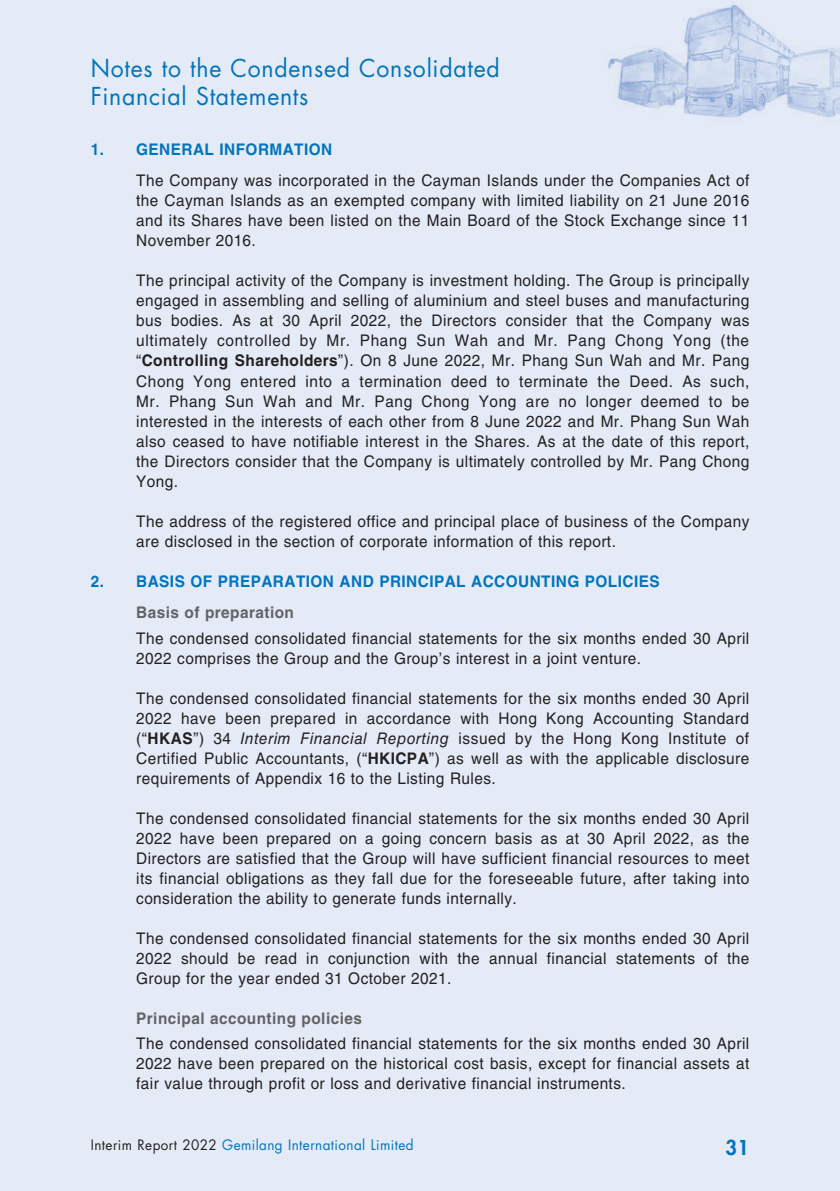
<style>
.page{position:relative;width:840px;height:1191px;background:#fff}
.page>*{position:absolute;margin:0;border:0;box-sizing:border-box;transform-origin:0 0}
.t1{font:24px/28px "Futura Std";letter-spacing:.03em;color:#0074bc;scale:.96 1}
.t2{font:800 20px "Futura Std";color:#0074bc}
.t3{font:16px/20px "Helvetica LT Std";letter-spacing:.03em;color:#231f20;text-align:justify;scale:.96 1}
.t4{font:700 16px "Helvetica LT Std";letter-spacing:.03em;color:#0074bc;scale:.96 1}
.t5{font:700 16px "Helvetica LT Std";letter-spacing:.03em;color:#636366;scale:.96 1}
.t6{font:14px "Futura Std";letter-spacing:.03em;color:#0074bc;scale:.96 1}
.s1{font-weight:700}
.s2{font-style:italic}
.s3{color:#231f20}
</style>
<div class="page">
<div style="left:1px;top:0;width:838px;height:1191px;background:#e4ebf6"></div>
<h1 class="t1" style="left:91px;top:54px;width:427px">Notes to the Condensed Consolidated<br>Financial Statements</h1>
<p class="t4" style="left:91px;top:140px;width:253px">1. GENERAL INFORMATION</p>
<p class="t3" style="left:136px;top:171px;width:640px">The Company was incorporated in the Cayman Islands under the Companies Act of the Cayman Islands as an exempted company with limited liability on 21 June 2016 and its Shares have been listed on the Main Board of the Stock Exchange since 11<br>November 2016.</p>
<p class="t3" style="left:136px;top:271px;width:640px">The principal activity of the Company is investment holding. The Group is principally engaged in assembling and selling of aluminium and steel buses and manufacturing bus bodies. As at 30 April 2022, the Directors consider that the Company was ultimately controlled by Mr. Phang Sun Wah and Mr. Pang Chong Yong (the “<span class="s1">Controlling Shareholders</span>”). On 8 June 2022, Mr. Phang Sun Wah and Mr. Pang Chong Yong entered into a termination deed to terminate the Deed. As such, Mr. Phang Sun Wah and Mr. Pang Chong Yong are no longer deemed to be interested in the interests of each other from 8 June 2022 and Mr. Phang Sun Wah also ceased to have notifiable interest in the Shares. As at the date of this report, the Directors consider that the Company is ultimately controlled by Mr. Pang Chong Yong.</p>
<p class="t3" style="left:136px;top:511px;width:639px">The address of the registered office and principal place of business of the Company are disclosed in the section of corporate information of this report.</p>
<p class="t4" style="left:91px;top:571px;width:593px">2. BASIS OF PREPARATION AND PRINCIPAL ACCOUNTING POLICIES</p>
<p class="t5" style="left:136px;top:602px;width:166px">Basis of preparation</p>
<p class="t3" style="left:136px;top:628px;width:639px">The condensed consolidated financial statements for the six months ended 30 April<br>2022 comprises the Group and the Group’s interest in a joint venture.</p>
<p class="t3" style="left:136px;top:688px;width:639px">The condensed consolidated financial statements for the six months ended 30 April 2022 have been prepared in accordance with Hong Kong Accounting Standard (“<span class="s1">HKAS</span>”) 34 <span class="s2">Interim Financial Reporting</span> issued by the Hong Kong Institute of Certified Public Accountants, (“<span class="s1">HKICPA</span>”) as well as with the applicable disclosure requirements of Appendix 16 to the Listing Rules.</p>
<p class="t3" style="left:136px;top:808px;width:639px">The condensed consolidated financial statements for the six months ended 30 April 2022 have been prepared on a going concern basis as at 30 April 2022, as the Directors are satisfied that the Group will have sufficient financial resources to meet its financial obligations as they fall due for the foreseeable future, after taking into consideration the ability to generate funds internally.</p>
<p class="t3" style="left:136px;top:928px;width:640px">The condensed consolidated financial statements for the six months ended 30 April 2022 should be read in conjunction with the annual financial statements of the Group for the year ended 31 October 2021.</p>
<p class="t5" style="left:136px;top:1008px;width:236px">Principal accounting policies</p>
<p class="t3" style="left:136px;top:1033px;width:640px">The condensed consolidated financial statements for the six months ended 30 April 2022 have been prepared on the historical cost basis, except for financial assets at fair value through profit or loss and derivative financial instruments.</p>
<p class="t6" style="left:91px;top:1135px;width:337px"><span class="s3">Interim Report 2022</span> Gemilang International Limited</p>
<p class="t2" style="left:725px;top:1134px;width:25px">31</p>
</div>
